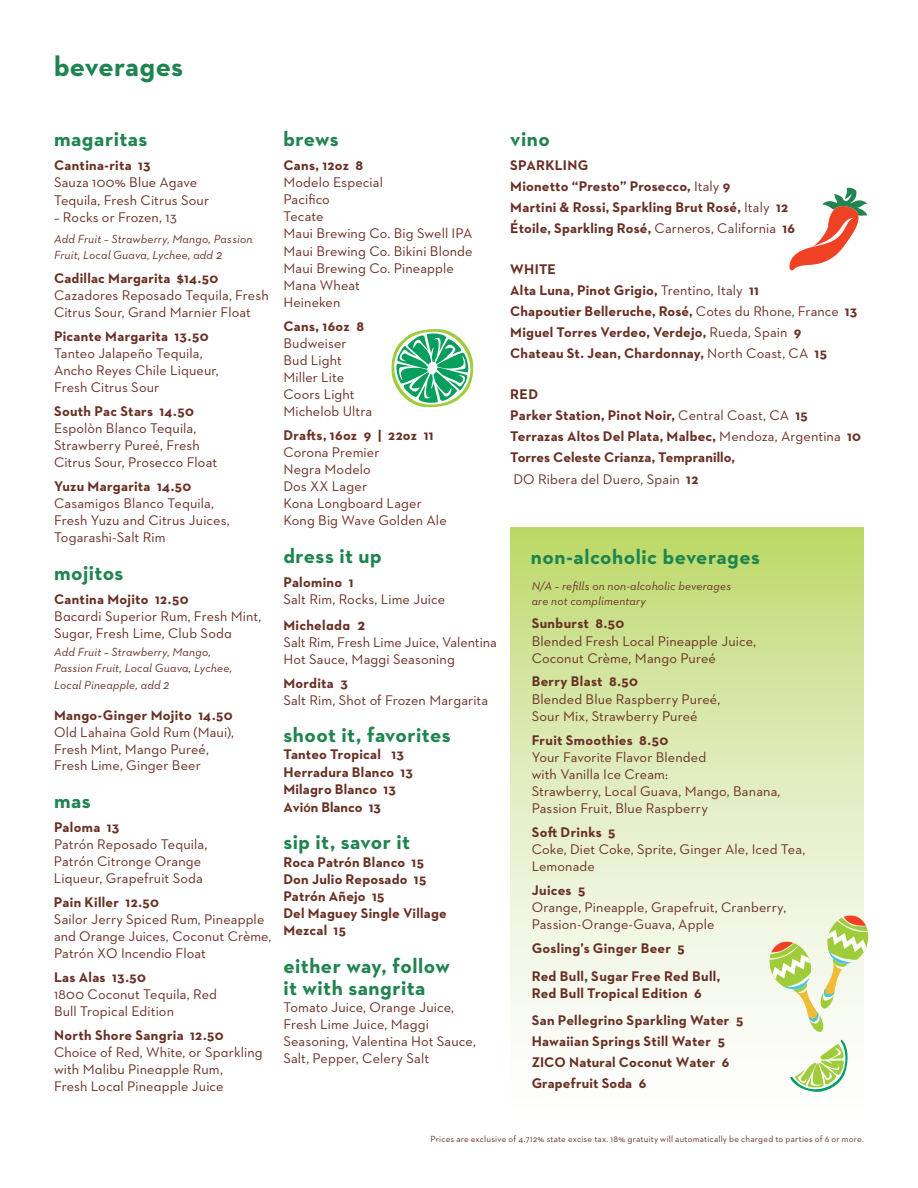
<style>
.page{position:relative;width:918px;height:1188px;background:#fff}
.page>*{position:absolute;margin:0;border:0;box-sizing:border-box;transform-origin:0 0}
.t1{font:700 28.5px "Neutraface 2 Text";letter-spacing:.01em;color:#208450}
.t2{font:700 21px/22.5px "Neutraface 2 Text";letter-spacing:.02em;color:#208450}
.t3{font:14.25px/17.1px "Neutraface 2 Text";letter-spacing:.01em;color:#693025}
.t4{font:700 14.25px/21px "Neutraface 2 Text";letter-spacing:.015em;color:#693025}
.t5{font:italic 12px/16.2px "Neutraface 2 Text";letter-spacing:.015em;color:#693025}
.t6{font:9px "Neutraface 2 Text";letter-spacing:.02em;color:#693025}
.s1{font-size:13.5px}
.s2{font-weight:700}
.s3{font-weight:700;font-size:15.75px}
.s4{font-family:"Arial";font-size:12px}
.s5{font-weight:400}
</style>
<div class="page">
<svg style="left:510px;top:528px;width:354px;height:507px;background:#ddebb6"></svg>
<svg style="left:769px;top:915px;width:100px;height:118px"></svg>
<svg style="left:790px;top:1039px;width:58px;height:53px"></svg>
<svg style="left:789px;top:187px;width:79px;height:84px"></svg>
<svg style="left:391px;top:329px;width:83px;height:79px"></svg>
<h1 class="t1" style="left:54px;top:48px;width:131px">beverages</h1>
<h2 class="t2" style="left:54px;top:128px;width:95px">magaritas</h2>
<p class="t4" style="left:54px;top:154px;width:98px">Cantina-rita 13</p>
<p class="t3" style="left:54px;top:174px;width:157px">Sauza 100% Blue Agave<br>Tequila, Fresh Citrus Sour</p>
<p class="t3" style="left:54px;top:208px;width:124px">– Rocks or Frozen, 13</p>
<p class="t5" style="left:54px;top:231px;width:200px">Add Fruit – Strawberry, Mango, Passion<br>Fruit, Local Guava, Lychee, add <span class="s1">2</span></p>
<p class="t4" style="left:54px;top:268px;width:166px">Cadillac Margarita $14.50</p>
<p class="t3" style="left:54px;top:287px;width:216px;line-height:16.6px">Cazadores Reposado Tequila, Fresh<br>Citrus Sour, Grand Marnier Float</p>
<p class="t4" style="left:54px;top:325px;width:156px">Picante Margarita 13.50</p>
<p class="t3" style="left:54px;top:344px;width:166px">Tanteo Jalapeño Tequila,<br>Ancho Reyes Chile Liqueur,<br>Fresh Citrus Sour</p>
<p class="t4" style="left:54px;top:400px;width:141px">South Pac Stars 14.50</p>
<p class="t3" style="left:54px;top:419px;width:165px">Espolòn Blanco Tequila,<br>Strawberry Pureé, Fresh<br>Citrus Sour, Prosecco Float</p>
<p class="t4" style="left:54px;top:476px;width:139px">Yuzu Margarita 14.50</p>
<p class="t3" style="left:54px;top:495px;width:177px">Casamigos Blanco Tequila,<br>Fresh Yuzu and Citrus Juices,<br>Togarashi-Salt Rim</p>
<h2 class="t2" style="left:54px;top:561px;width:71px">mojitos</h2>
<p class="t4" style="left:54px;top:588px;width:136px">Cantina Mojito 12.50</p>
<p class="t3" style="left:54px;top:607px;width:209px">Bacardi Superior Rum, Fresh Mint,<br>Sugar, Fresh Lime, Club Soda</p>
<p class="t5" style="left:54px;top:644px;width:180px">Add Fruit – Strawberry, Mango,<br>Passion Fruit, Local Guava, Lychee,</p>
<p class="t5" style="left:54px;top:677px;width:117px">Local Pineapple, add <span class="s1">2</span></p>
<p class="t4" style="left:54px;top:704px;width:180px">Mango-Ginger Mojito 14.50</p>
<p class="t3" style="left:54px;top:723px;width:182px">Old Lahaina Gold Rum (Maui),<br>Fresh Mint, Mango Pureé,<br>Fresh Lime, Ginger Beer</p>
<h2 class="t2" style="left:54px;top:789px;width:38px">mas</h2>
<p class="t4" style="left:54px;top:816px;width:67px">Paloma 13</p>
<p class="t3" style="left:54px;top:836px;width:155px">Patrón Reposado Tequila,<br>Patrón Citronge Orange<br>Liqueur, Grapefruit Soda</p>
<p class="t4" style="left:54px;top:892px;width:107px">Pain Killer 12.50</p>
<p class="t3" style="left:54px;top:911px;width:219px">Sailor Jerry Spiced Rum, Pineapple and Orange Juices, Coconut Crème,<br>Patrón XO Incendio Float</p>
<p class="t4" style="left:54px;top:967px;width:94px">Las Alas 13.50</p>
<p class="t3" style="left:54px;top:986px;width:165px">1800 Coconut Tequila, Red<br>Bull Tropical Edition</p>
<p class="t4" style="left:54px;top:1025px;width:171px">North Shore Sangria 12.50</p>
<p class="t3" style="left:54px;top:1044px;width:210px">Choice of Red, White, or Sparkling with Malibu Pineapple Rum,<br>Fresh Local Pineapple Juice</p>
<h2 class="t2" style="left:283px;top:128px;width:57px">brews</h2>
<p class="t4" style="left:283px;top:154px;width:81px">Cans, 12oz 8</p>
<p class="t3" style="left:283px;top:174px;width:191px">Modelo Especial<br>Pacifico<br>Tecate<br>Maui Brewing Co. Big Swell IPA<br>Maui Brewing Co. Bikini Blonde<br>Maui Brewing Co. Pineapple<br>Mana Wheat<br>Heineken</p>
<p class="t4" style="left:283px;top:315px;width:82px">Cans, 16oz 8</p>
<p class="t3" style="left:283px;top:334px;width:90px">Budweiser<br>Bud Light<br>Miller Lite<br>Coors Light<br>Michelob Ultra</p>
<p class="t4" style="left:283px;top:424px;width:152px">Drafts, 16oz 9 | 22oz 11</p>
<p class="t3" style="left:283px;top:444px;width:165px">Corona Premier<br>Negra Modelo<br>Dos XX Lager<br>Kona Longboard Lager<br>Kong Big Wave Golden Ale</p>
<h2 class="t2" style="left:283px;top:544px;width:100px">dress it up</h2>
<p class="t4" style="left:283px;top:571px;width:72px">Palomino 1</p>
<p class="t3" style="left:283px;top:586px;width:163px;line-height:25.7px">Salt Rim, Rocks, Lime Juice<br><span class="s2">Michelada</span> <span class="s3">2</span></p>
<p class="t3" style="left:283px;top:634px;width:215px;line-height:16.6px">Salt Rim, Fresh Lime Juice, Valentina<br>Hot Sauce, Maggi Seasoning</p>
<p class="t4" style="left:283px;top:672px;width:66px">Mordita 3</p>
<p class="t3" style="left:283px;top:691px;width:206px">Salt Rim, Shot of Frozen Margarita</p>
<h2 class="t2" style="left:283px;top:724px;width:169px">shoot it, favorites</h2>
<p class="t4" style="left:283px;top:746px;width:131px;line-height:17.4px">Tanteo Tropical 13<br>Herradura Blanco 13<br>Milagro Blanco 13<br>Avi<span class="s4">ó</span>n Blanco 13</p>
<h2 class="t2" style="left:283px;top:831px;width:128px">sip it, savor it</h2>
<p class="t4" style="left:283px;top:853px;width:165px;line-height:17.1px">Roca Patrón Blanco 15<br>Don Julio Reposado 15<br>Patrón Añejo 15<br>Del Maguey Single Village<br>Mezcal 15</p>
<h2 class="t2" style="left:283px;top:954px;width:168px">either way, follow it with sangrita</h2>
<p class="t3" style="left:283px;top:999px;width:194px">Tomato Juice, Orange Juice,<br>Fresh Lime Juice, Maggi<br>Seasoning, Valentina Hot Sauce,<br>Salt, Pepper, Celery Salt</p>
<h2 class="t2" style="left:510px;top:128px;width:41px">vino</h2>
<p class="t4" style="left:510px;top:154px;width:286px">SPARKLING<br>Mionetto “Presto” Prosecco, <span class="s5">Italy</span> 9<br>Martini &amp; Rossi, Sparkling Brut Rosé, <span class="s5">Italy</span> 12<br>Étoile, Sparkling Rosé, <span class="s5">Carneros, California</span> 16</p>
<p class="t4" style="left:510px;top:258px;width:348px">WHITE<br>Alta Luna, Pinot Grigio, <span class="s5">Trentino, Italy</span> 11<br>Chapoutier Belleruche, Rosé, <span class="s5">Cotes du Rhone, France</span> 13<br>Miguel Torres Verdeo, Verdejo, <span class="s5">Rueda, Spain</span> 9<br>Chateau St. Jean, Chardonnay, <span class="s5">North Coast, CA</span> 15</p>
<p class="t4" style="left:510px;top:383px;width:352px">RED<br>Parker Station, Pinot Noir, <span class="s5">Central Coast, CA</span> 15<br>Terrazas Altos Del Plata, Malbec, <span class="s5">Mendoza, Argentina</span> 10<br>Torres Celeste Crianza, Tempranillo,<br><span class="s5">DO Ribera del Duero, Spain</span> 12</p>
<h2 class="t2" style="left:531px;top:546px;width:231px">non-alcoholic beverages</h2>
<p class="t5" style="left:532px;top:579px;width:201px;line-height:14.4px">N/A – refills on non-alcoholic beverages are not complimentary</p>
<p class="t4" style="left:532px;top:613px;width:94px">Sunburst 8.50</p>
<p class="t3" style="left:532px;top:632px;width:226px">Blended Fresh Local Pineapple Juice,<br>Coconut Crème, Mango Pureé</p>
<p class="t4" style="left:532px;top:671px;width:108px">Berry Blast 8.50</p>
<p class="t3" style="left:532px;top:690px;width:190px">Blended Blue Raspberry Pureé,<br>Sour Mix, Strawberry Pureé</p>
<p class="t4" style="left:532px;top:729px;width:138px">Fruit Smoothies 8.50</p>
<p class="t3" style="left:532px;top:748px;width:250px">Your Favorite Flavor Blended<br>with Vanilla Ice Cream:<br>Strawberry, Local Guava, Mango, Banana,<br>Passion Fruit, Blue Raspberry</p>
<p class="t4" style="left:532px;top:821px;width:85px">Soft Drinks 5</p>
<p class="t3" style="left:532px;top:840px;width:275px">Coke, Diet Coke, Sprite, Ginger Ale, Iced Tea,<br>Lemonade</p>
<p class="t4" style="left:532px;top:879px;width:55px">Juices 5</p>
<p class="t3" style="left:532px;top:899px;width:256px">Orange, Pineapple, Grapefruit, Cranberry,<br>Passion-Orange-Guava, Apple</p>
<p class="t4" style="left:532px;top:934px;width:190px;line-height:27.8px">Gosling’s Ginger Beer 5<br>Red Bull, Sugar Free Red Bull,</p>
<p class="t4" style="left:532px;top:979px;width:213px;line-height:27.8px">Red Bull Tropical Edition 6<br>San Pellegrino Sparkling Water 5</p>
<p class="t4" style="left:532px;top:1031px;width:199px">Hawaiian Springs Still Water 5<br>ZICO Natural Coconut Water 6<br>Grapefruit Soda 6</p>
<p class="t6" style="left:430px;top:1133px;width:435px">Prices are exclusive of 4.712% state excise tax. 18% gratuity will automatically be charged to parties of 6 or more.</p>
</div>
